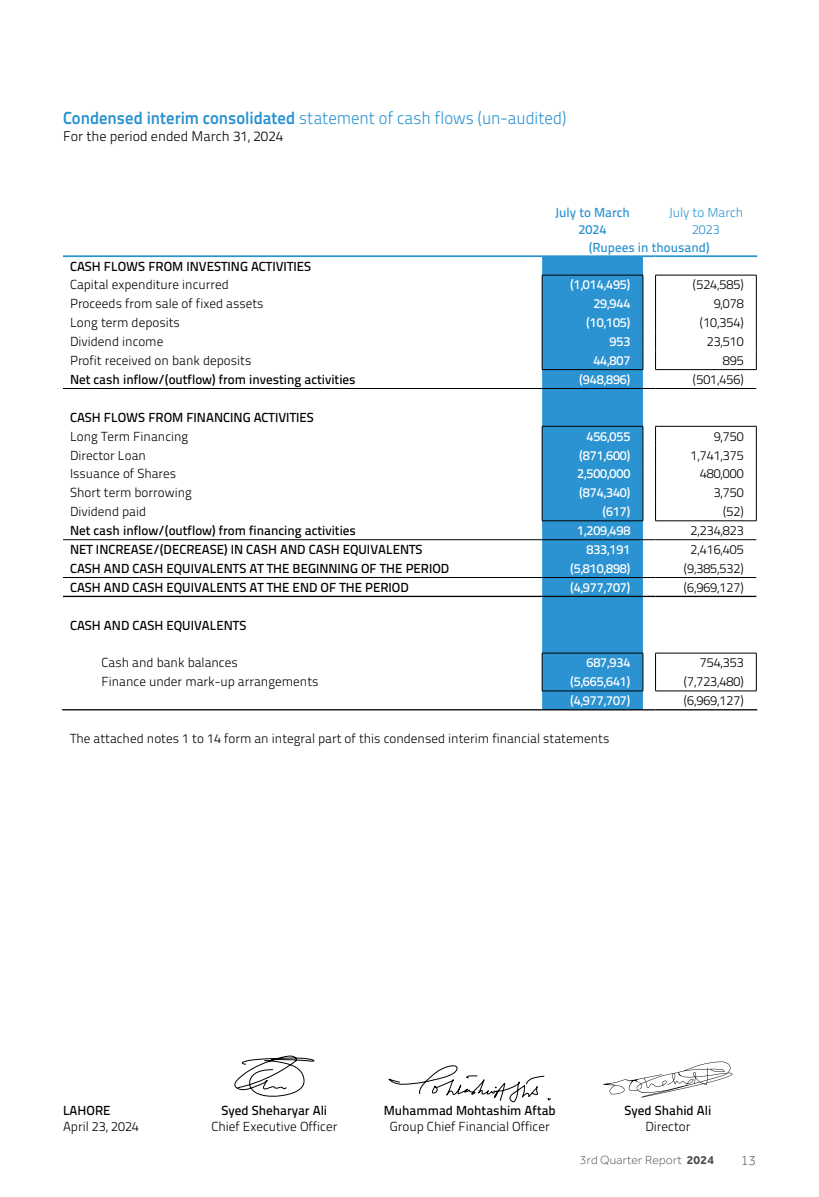
<style>
.page{position:relative;width:819px;height:1197px;background:#fff}
.page>*{position:absolute;margin:0;border:0;box-sizing:border-box;transform-origin:0 0}
.t1{font:17.5px "Titillium Text 25 L 250 wt";color:#2b93d1;scale:.95 1}
.t2{font:14px "Titillium Text 25 L 250 wt";color:#000}
.t3{font:300 14px "Effra";color:#4d4d4f}
.t4{font:13.12px "Titillium Text 25 L 250 wt";color:#000}
.t5{font:13.12px "Titillium Text 25 L 600 wt";color:#000}
.t6{font:13.12px "Titillium Text 25 L 600 wt";color:#fff}
.t7{font:13.12px/16.8px "Titillium Text 25 L 600 wt";color:#2b93d1;text-align:center}
.t8{font:13.12px/16.8px "Titillium Text 25 L 250 wt";color:#2b93d1;text-align:center}
.t9{font:300 12.25px "Effra";letter-spacing:.015em;color:#4d4d4f}
.s1{font-family:"Titillium Text 25 L 800 wt"}
.s2{font-weight:700}
</style>
<div class="page">
<div style="left:542px;top:257px;width:101px;height:452px;background:#2b93d1"></div>
<hr style="left:63px;top:388px;width:479px;height:1px;background:#000">
<hr style="left:542px;top:388px;width:101px;height:1px;background:#000">
<svg style="left:643px;top:388px;width:13px;height:1px"></svg>
<hr style="left:656px;top:388px;width:100px;height:1px;background:#000">
<hr style="left:63px;top:539px;width:479px;height:1px;background:#000">
<hr style="left:542px;top:539px;width:101px;height:1px;background:#000">
<svg style="left:643px;top:539px;width:13px;height:1px"></svg>
<hr style="left:656px;top:539px;width:100px;height:1px;background:#000">
<hr style="left:63px;top:577px;width:479px;height:1px;background:#000">
<hr style="left:542px;top:577px;width:101px;height:1px;background:#000">
<svg style="left:643px;top:577px;width:13px;height:1px"></svg>
<hr style="left:656px;top:577px;width:100px;height:1px;background:#000">
<hr style="left:63px;top:596px;width:479px;height:1px;background:#000">
<hr style="left:542px;top:596px;width:101px;height:1px;background:#000">
<svg style="left:643px;top:596px;width:13px;height:1px"></svg>
<hr style="left:656px;top:596px;width:100px;height:1px;background:#000">
<hr style="left:62px;top:709px;width:480px;height:1px;background:#000">
<hr style="left:542px;top:709px;width:101px;height:1px;background:#000">
<svg style="left:643px;top:709px;width:13px;height:1px"></svg>
<hr style="left:656px;top:709px;width:101px;height:1px;background:#000">
<hr style="left:542px;top:275px;width:101px;height:1px;background:#000">
<svg style="left:542px;top:275px;width:1px;height:94px"></svg>
<svg style="left:643px;top:275px;width:1px;height:94px"></svg>
<hr style="left:542px;top:369px;width:101px;height:1px;background:#000">
<hr style="left:655px;top:275px;width:102px;height:1px;background:#000">
<svg style="left:655px;top:275px;width:1px;height:94px"></svg>
<svg style="left:756px;top:275px;width:1px;height:94px"></svg>
<hr style="left:655px;top:369px;width:102px;height:1px;background:#000">
<hr style="left:542px;top:426px;width:101px;height:1px;background:#000">
<svg style="left:542px;top:427px;width:1px;height:94px"></svg>
<svg style="left:643px;top:427px;width:1px;height:94px"></svg>
<hr style="left:542px;top:521px;width:101px;height:1px;background:#000">
<hr style="left:655px;top:426px;width:102px;height:1px;background:#000">
<svg style="left:655px;top:427px;width:1px;height:94px"></svg>
<svg style="left:756px;top:427px;width:1px;height:94px"></svg>
<hr style="left:655px;top:521px;width:102px;height:1px;background:#000">
<hr style="left:542px;top:653px;width:101px;height:1px;background:#000">
<svg style="left:542px;top:653px;width:1px;height:38px"></svg>
<svg style="left:643px;top:653px;width:1px;height:38px"></svg>
<hr style="left:542px;top:691px;width:101px;height:1px;background:#000">
<hr style="left:655px;top:653px;width:102px;height:1px;background:#000">
<svg style="left:655px;top:653px;width:1px;height:38px"></svg>
<svg style="left:756px;top:653px;width:1px;height:38px"></svg>
<hr style="left:655px;top:691px;width:102px;height:1px;background:#000">
<hr style="left:63px;top:255px;width:479px;height:2px;background:#2b93d1">
<hr style="left:542px;top:255px;width:101px;height:2px;background:#2b93d1">
<svg style="left:643px;top:255px;width:13px;height:2px"></svg>
<hr style="left:656px;top:255px;width:101px;height:2px;background:#2b93d1">
<svg style="left:388px;top:1065px;width:163px;height:38px"></svg>
<svg style="left:234px;top:1055px;width:81px;height:42px"></svg>
<svg style="left:603px;top:1061px;width:130px;height:37px"></svg>
<h1 class="t1" style="left:63px;top:105px;width:531px"><span class="s1">Condensed interim consolidated</span> statement of cash flows (un-audited)</h1>
<p class="t2" style="left:63px;top:126px;width:222px">For the period ended March 31, 2024</p>
<p class="t7" style="left:555px;top:203px;width:76px">July to March<br>2024</p>
<p class="t8" style="left:669px;top:203px;width:76px">July to March<br>2023</p>
<p class="t7" style="left:589px;top:238px;width:122px">(Rupees in thousand)</p>
<p class="t5" style="left:70px;top:256px;width:243px">CASH FLOWS FROM INVESTING ACTIVITIES</p>
<p class="t4" style="left:70px;top:275px;width:160px">Capital expenditure incurred</p>
<p class="t6" style="left:570px;top:275px;width:61px">(1,014,495)</p>
<p class="t4" style="left:693px;top:275px;width:52px">(524,585)</p>
<p class="t4" style="left:70px;top:294px;width:195px">Proceeds from sale of fixed assets</p>
<p class="t6" style="left:593px;top:294px;width:39px">29,944</p>
<p class="t4" style="left:714px;top:294px;width:32px">9,078</p>
<p class="t4" style="left:70px;top:313px;width:111px">Long term deposits</p>
<p class="t6" style="left:587px;top:313px;width:45px">(10,105)</p>
<p class="t4" style="left:700px;top:313px;width:45px">(10,354)</p>
<p class="t4" style="left:70px;top:332px;width:95px">Dividend income</p>
<p class="t6" style="left:609px;top:332px;width:22px">953</p>
<p class="t4" style="left:707px;top:332px;width:39px">23,510</p>
<p class="t4" style="left:70px;top:351px;width:183px">Profit received on bank deposits</p>
<p class="t6" style="left:593px;top:351px;width:39px">44,807</p>
<p class="t4" style="left:723px;top:351px;width:22px">895</p>
<p class="t5" style="left:70px;top:369px;width:287px">Net cash inflow/(outflow) from investing activities</p>
<p class="t6" style="left:580px;top:369px;width:52px">(948,896)</p>
<p class="t4" style="left:693px;top:370px;width:52px">(501,456)</p>
<p class="t5" style="left:70px;top:407px;width:245px">CASH FLOWS FROM FINANCING ACTIVITIES</p>
<p class="t4" style="left:70px;top:426px;width:120px">Long Term Financing</p>
<p class="t6" style="left:586px;top:426px;width:45px">456,055</p>
<p class="t4" style="left:714px;top:426px;width:32px">9,750</p>
<p class="t4" style="left:70px;top:445px;width:78px">Director Loan</p>
<p class="t6" style="left:580px;top:445px;width:52px">(871,600)</p>
<p class="t4" style="left:691px;top:445px;width:55px">1,741,375</p>
<p class="t4" style="left:70px;top:464px;width:108px">Issuance of Shares</p>
<p class="t6" style="left:577px;top:464px;width:55px">2,500,000</p>
<p class="t4" style="left:700px;top:464px;width:45px">480,000</p>
<p class="t4" style="left:70px;top:483px;width:123px">Short term borrowing</p>
<p class="t6" style="left:580px;top:483px;width:52px">(874,340)</p>
<p class="t4" style="left:714px;top:483px;width:32px">3,750</p>
<p class="t4" style="left:70px;top:502px;width:78px">Dividend paid</p>
<p class="t6" style="left:603px;top:502px;width:29px">(617)</p>
<p class="t4" style="left:723px;top:502px;width:22px">(52)</p>
<p class="t5" style="left:70px;top:521px;width:288px">Net cash inflow/(outflow) from financing activities</p>
<p class="t6" style="left:577px;top:521px;width:55px">1,209,498</p>
<p class="t4" style="left:691px;top:521px;width:55px">2,234,823</p>
<p class="t5" style="left:70px;top:540px;width:354px">NET INCREASE/(DECREASE) IN CASH AND CASH EQUIVALENTS</p>
<p class="t6" style="left:586px;top:540px;width:45px">833,191</p>
<p class="t4" style="left:691px;top:540px;width:55px">2,416,405</p>
<p class="t5" style="left:70px;top:558px;width:381px">CASH AND CASH EQUIVALENTS AT THE BEGINNING OF THE PERIOD</p>
<p class="t6" style="left:570px;top:558px;width:61px">(5,810,898)</p>
<p class="t4" style="left:684px;top:559px;width:61px">(9,385,532)</p>
<p class="t5" style="left:70px;top:577px;width:340px">CASH AND CASH EQUIVALENTS AT THE END OF THE PERIOD</p>
<p class="t6" style="left:570px;top:577px;width:61px">(4,977,707)</p>
<p class="t4" style="left:684px;top:578px;width:61px">(6,969,127)</p>
<p class="t5" style="left:70px;top:615px;width:178px">CASH AND CASH EQUIVALENTS</p>
<p class="t4" style="left:102px;top:653px;width:138px">Cash and bank balances</p>
<p class="t6" style="left:586px;top:653px;width:45px">687,934</p>
<p class="t4" style="left:700px;top:653px;width:45px">754,353</p>
<p class="t4" style="left:102px;top:672px;width:219px">Finance under mark-up arrangements</p>
<p class="t6" style="left:570px;top:672px;width:61px">(5,665,641)</p>
<p class="t4" style="left:684px;top:672px;width:61px">(7,723,480)</p>
<p class="t6" style="left:570px;top:691px;width:61px">(4,977,707)</p>
<p class="t4" style="left:684px;top:691px;width:61px">(6,969,127)</p>
<p class="t4" style="left:70px;top:729px;width:541px">The attached notes 1 to 14 form an integral part of this condensed interim financial statements</p>
<p class="t5" style="left:63px;top:1100px;width:49px">LAHORE</p>
<p class="t4" style="left:63px;top:1117px;width:77px">April 23, 2024</p>
<p class="t5" style="left:222px;top:1100px;width:107px">Syed Sheharyar Ali</p>
<p class="t4" style="left:211px;top:1117px;width:127px">Chief Executive Officer</p>
<p class="t5" style="left:384px;top:1100px;width:173px">Muhammad Mohtashim Aftab</p>
<p class="t4" style="left:390px;top:1117px;width:161px">Group Chief Financial Officer</p>
<p class="t5" style="left:625px;top:1100px;width:88px">Syed Shahid Ali</p>
<p class="t4" style="left:645px;top:1117px;width:46px">Director</p>
<p class="t9" style="left:580px;top:1153px;width:136px">3rd Quarter Report <span class="s2">2024</span></p>
<p class="t3" style="left:741px;top:1152px;width:17px">13</p>
</div>
